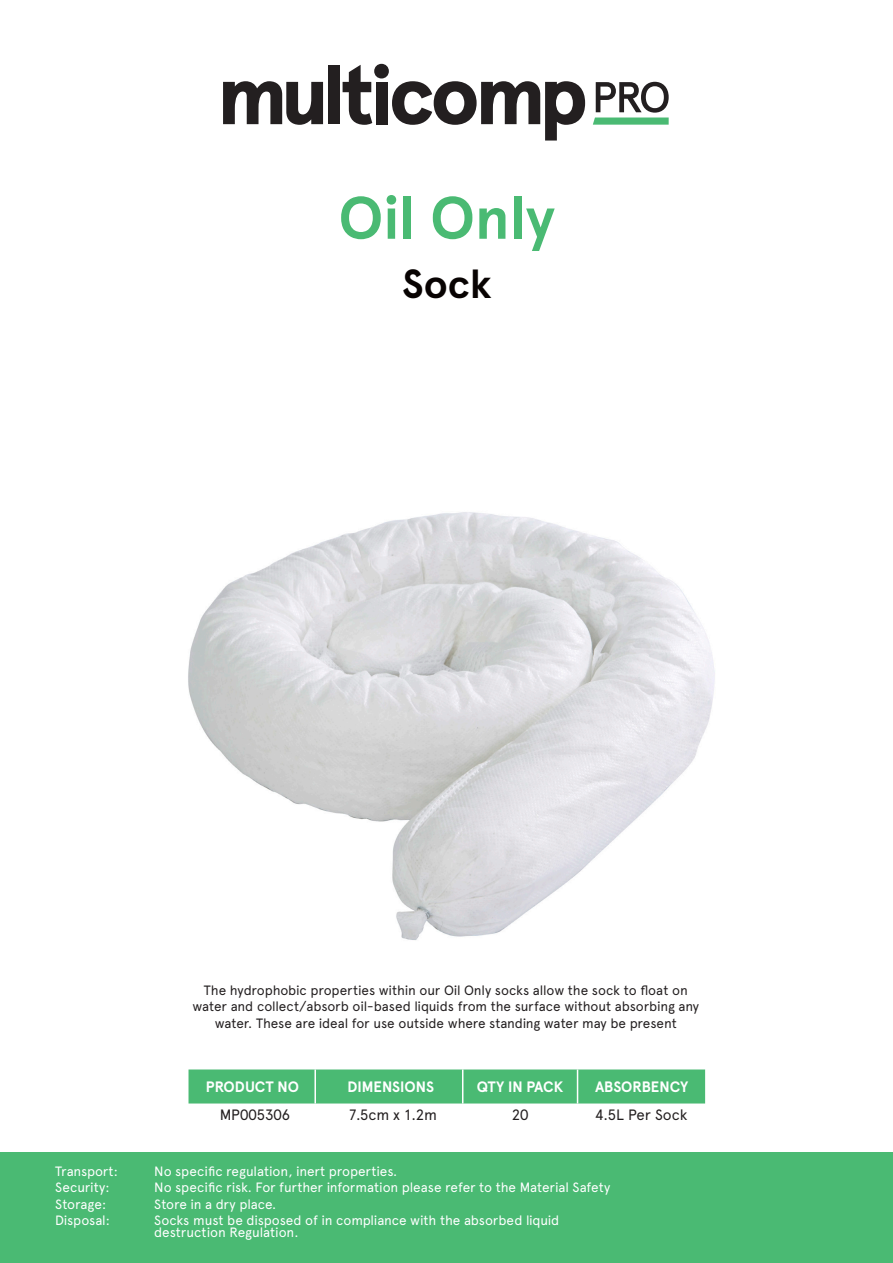
<style>
.page{position:relative;width:893px;height:1263px;background:#fff}
.page>*{position:absolute;margin:0;border:0;box-sizing:border-box;transform-origin:0 0}
.t1{font:700 60px "Apercu Pro";color:#4aba73}
.t2{font:700 40.5px "Apercu Pro";color:#080302}
.t3{font:700 15px "Apercu Pro";color:#fff}
.t4{font:15px "Apercu Pro";letter-spacing:-.01em;color:#231f20}
.t5{font:13.5px/12px "Apercu Pro";letter-spacing:-.01em;color:#fff}
.t6{font:13.5px/16.5px "Apercu Pro";letter-spacing:-.01em;color:#231f20;text-align:center}
</style>
<div class="page">
<div style="left:189px;top:1069px;width:516px;height:34px;background:#4aba73"></div>
<hr style="left:314px;top:1069px;width:2px;height:34px;background:#fff">
<hr style="left:462px;top:1069px;width:1px;height:34px;background:#fff">
<hr style="left:577px;top:1069px;width:1px;height:34px;background:#fff">
<div style="left:328px;top:66px;width:12px;height:58px;background:#231f20"></div>
<svg style="left:343px;top:65px;width:29px;height:60px"></svg>
<svg style="left:223px;top:81px;width:100px;height:44px"></svg>
<div style="left:376px;top:82px;width:11px;height:42px;background:#231f20"></div>
<div style="left:374px;top:64px;width:15px;height:14px;background:#231f20;border-radius:50%"></div>
<svg style="left:392px;top:81px;width:193px;height:60px"></svg>
<svg style="left:593px;top:82px;width:76px;height:43px"></svg>
<div style="left:0;top:1152px;width:893px;height:111px;background:#4aba73"></div>
<img style="left:188px;top:512px;width:527px;height:428px">
<p class="t1" style="left:338px;top:171px;width:218px">Oil Only</p>
<p class="t2" style="left:402px;top:252px;width:91px">Sock</p>
<p class="t6" style="left:193px;top:981px;width:508px">The hydrophobic properties within our Oil Only socks allow the sock to float on water and collect/absorb oil-based liquids from the surface without absorbing any water. These are ideal for use outside where standing water may be present</p>
<p class="t3" style="left:206px;top:1075px;width:95px">PRODUCT NO</p>
<p class="t3" style="left:347px;top:1075px;width:88px">DIMENSIONS</p>
<p class="t3" style="left:477px;top:1075px;width:88px">QTY IN PACK</p>
<p class="t3" style="left:595px;top:1075px;width:95px">ABSORBENCY</p>
<p class="t4" style="left:220px;top:1103px;width:72px">MP005306</p>
<p class="t4" style="left:349px;top:1103px;width:90px">7.5cm x 1.2m</p>
<p class="t4" style="left:512px;top:1103px;width:18px">20</p>
<p class="t4" style="left:595px;top:1103px;width:94px">4.5L Per Sock</p>
<p class="t5" style="left:55px;top:1164px;width:64px">Transport:</p>
<p class="t5" style="left:154px;top:1164px;width:244px">No specific regulation, inert properties.</p>
<p class="t5" style="left:55px;top:1181px;width:56px">Security:</p>
<p class="t5" style="left:154px;top:1181px;width:458px">No specific risk. For further information please refer to the Material Safety</p>
<p class="t5" style="left:55px;top:1197px;width:52px">Storage:</p>
<p class="t5" style="left:154px;top:1197px;width:123px">Store in a dry place.</p>
<p class="t5" style="left:55px;top:1213px;width:56px">Disposal:</p>
<p class="t5" style="left:154px;top:1213px;width:407px">Socks must be disposed of in compliance with the absorbed liquid destruction Regulation.</p>
</div>
